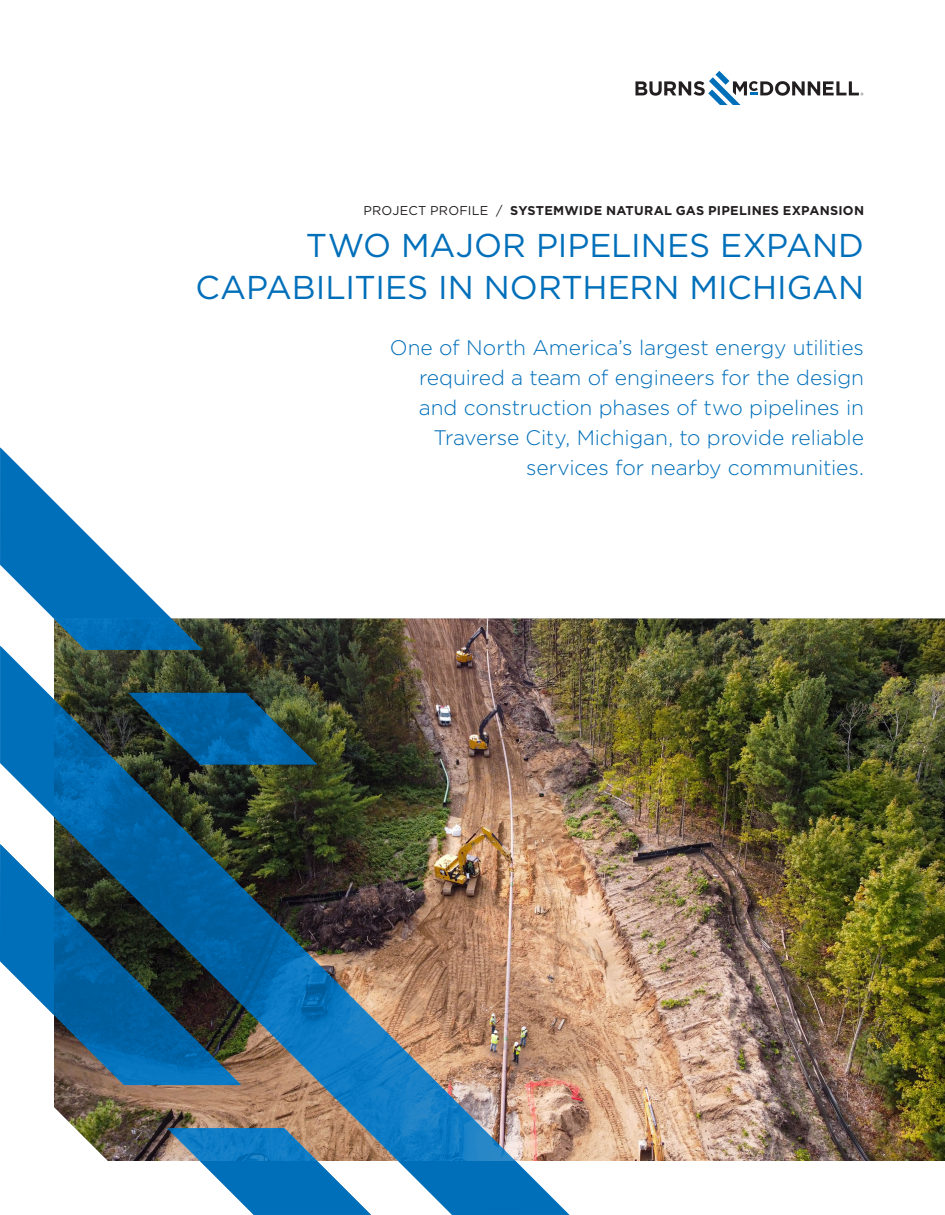
<style>
.page{position:relative;width:945px;height:1215px;background:#fff}
.page>*{position:absolute;margin:0;border:0;box-sizing:border-box;transform-origin:0 0}
.t1{font:33px/42px "Gotham";color:#006fba;text-align:right}
.t2{font:300 21px/30px "Gotham";letter-spacing:-.005em;color:#006fba;text-align:right}
.t3{font:700 12.75px "Gotham";letter-spacing:.02em;color:#231f20}
.s1{font-weight:400}
</style>
<div class="page">
<img style="left:203px;top:619px;width:742px;height:542px">
<svg style="left:635px;top:71px;width:228px;height:34px"></svg>
<svg style="left:0;top:447px;width:203px;height:199px"></svg>
<img style="left:0;top:646px;width:569px;height:569px">
<svg style="left:0;top:844px;width:241px;height:241px;background:#2c6589"></svg>
<svg style="left:167px;top:1128px;width:204px;height:87px"></svg>
<p class="t3" style="left:363px;top:202px;width:502px"><span class="s1">PROJECT PROFILE /</span> SYSTEMWIDE NATURAL GAS PIPELINES EXPANSION</p>
<h1 class="t1" style="left:196px;top:224px;width:670px">TWO MAJOR PIPELINES EXPAND<br>CAPABILITIES IN NORTHERN MICHIGAN</h1>
<p class="t2" style="left:390px;top:332px;width:476px">One of North America’s largest energy utilities required a team of engineers for the design and construction phases of two pipelines in Traverse City, Michigan, to provide reliable services for nearby communities.</p>
</div>
